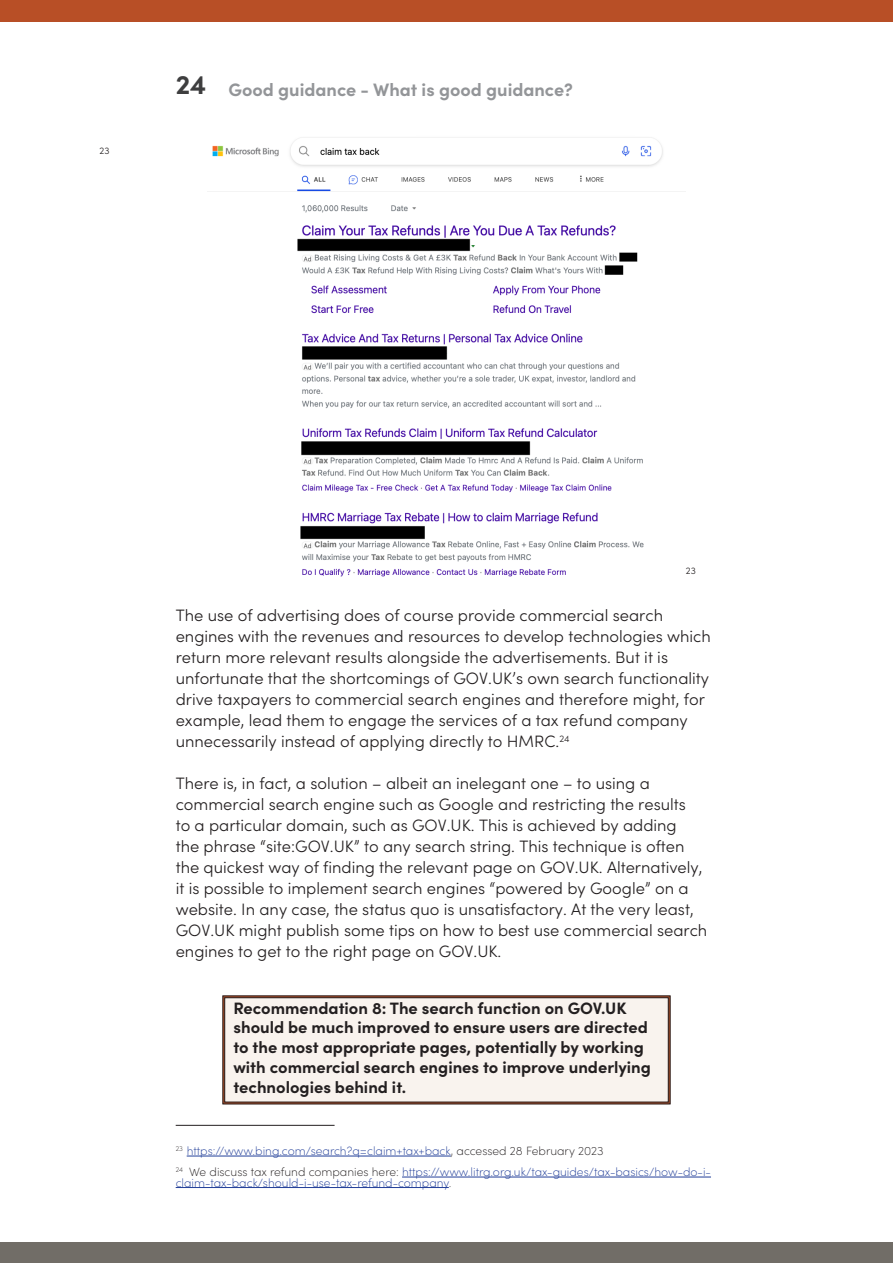
<style>
.page{position:relative;width:893px;height:1263px;background:#fff}
.page>*{position:absolute;margin:0;border:0;box-sizing:border-box;transform-origin:0 0}
.t1{font:700 27px "Sofia Pro";color:#3e3e3f}
.t2{font:700 18px "Sofia Pro";color:#939598}
.Content{font:300 16.5px/21px "Sofia Pro";color:#231f20}
.Recommendation{font:700 16.5px/19.8px "Sofia Pro";color:#231f20}
.Footnote{font:200 12px "Sofia Pro";color:#223f99}
.Content-2{font:300 9.6px "Sofia Pro";color:#231f20}
.s1{color:#231f20}
</style>
<div class="page">
<hr style="left:187px;top:1156px;width:264px;height:1px;background:#223f99">
<hr style="left:402px;top:1177px;width:309px;height:1px;background:#223f99">
<hr style="left:176px;top:1187px;width:273px;height:1px;background:#223f99">
<div style="left:222px;top:995px;width:448px;height:109px;background:#f9f3ee"></div>
<div style="left:225px;top:997px;width:443px;height:105px;border:1px solid #231f20"></div>
<hr style="left:176px;top:1125px;width:159px;height:1px;background:#231f20">
<img style="left:207px;top:137px;width:479px;height:440px">
<div style="left:0;top:1242px;width:893px;height:21px;background:#716d67"></div>
<div style="left:0;top:0;width:893px;height:21px;background:#b84f26"></div>
<p class="Content-2" style="left:100px;top:143px;width:11px">23</p>
<h1 class="t1" style="left:176px;top:64px;width:32px">24</h1>
<p class="t2" style="left:228px;top:76px;width:346px">Good guidance - What is good guidance?</p>
<p class="Content-2" style="left:686px;top:563px;width:11px">23</p>
<p class="Content" style="left:176px;top:604px;width:537px">The use of advertising does of course provide commercial search engines with the revenues and resources to develop technologies which return more relevant results alongside the advertisements. But it is unfortunate that the shortcomings of GOV.UK’s own search functionality drive taxpayers to commercial search engines and therefore might, for example, lead them to engage the services of a tax refund company unnecessarily instead of applying directly to HMRC.<sup>24</sup></p>
<p class="Content" style="left:176px;top:772px;width:533px">There is, in fact, a solution – albeit an inelegant one – to using a commercial search engine such as Google and restricting the results<br>to a particular domain, such as GOV.UK. This is achieved by adding<br>the phrase “site:GOV.UK” to any search string. This technique is often the quickest way of finding the relevant page on GOV.UK. Alternatively, it is possible to implement search engines “powered by Google” on a website. In any case, the status quo is unsatisfactory. At the very least, GOV.UK might publish some tips on how to best use commercial search engines to get to the right page on GOV.UK.</p>
<p class="Recommendation" style="left:233px;top:996px;width:419px">Recommendation 8: The search function on GOV.UK should be much improved to ensure users are directed to the most appropriate pages, potentially by working with commercial search engines to improve underlying technologies behind it.</p>
<p class="Footnote" style="left:176px;top:1142px;width:429px"><sup>23</sup> https://www.bing.com/search?q=claim+tax+back<span class="s1">, accessed 28 February 2023</span></p>
<p class="Footnote" style="left:176px;top:1163px;width:537px"><sup>24</sup> <span class="s1">We discuss tax refund companies here:</span> https://www.litrg.org.uk/tax-guides/tax-basics/how-do-i-</p>
<p class="Footnote" style="left:176px;top:1174px;width:277px">claim-tax-back/should-i-use-tax-refund-company<span class="s1">.</span></p>
</div>
